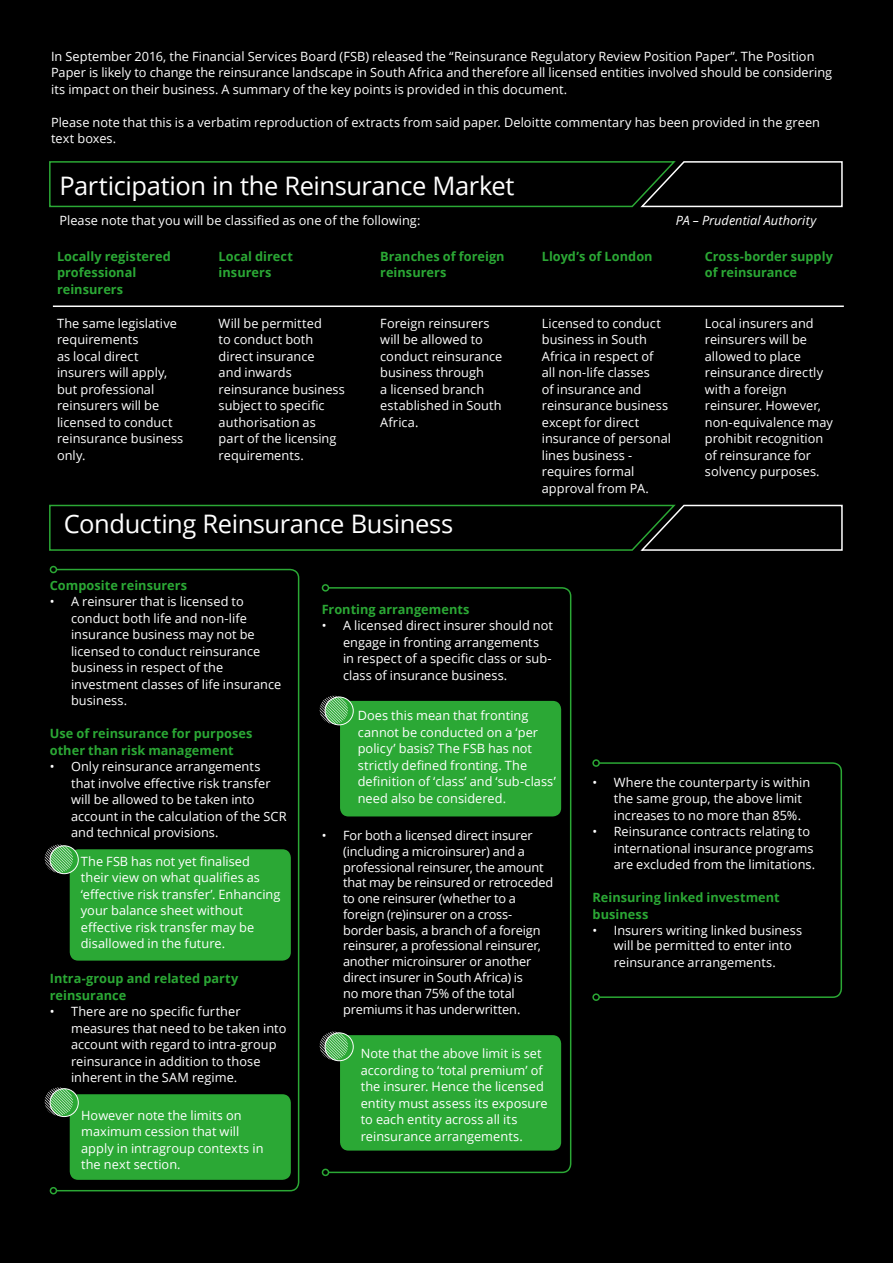
<style>
.page{position:relative;width:893px;height:1263px;background:#000}
.page>*{position:absolute;margin:0;border:0;box-sizing:border-box;transform-origin:0 0}
.t1{font:25.5px "Open Sans";letter-spacing:-.015em;color:#fff}
.t2{font:12.75px/16.5px "Open Sans";color:#fff}
.t3{font:700 12.75px/16.5px "Open Sans";letter-spacing:.005em;color:#2ba835}
.t4{font:italic 12.75px "Open Sans";color:#fff}
</style>
<div class="page">
<hr style="left:53px;top:305px;width:791px;height:2px;background:#fff">
<svg style="left:49px;top:504px;width:794px;height:47px"></svg>
<svg style="left:49px;top:161px;width:794px;height:47px"></svg>
<svg style="left:327px;top:587px;width:245px;height:587px"></svg>
<div style="left:322px;top:584px;width:7px;height:8px;border:2px solid #2ba835;border-radius:50%"></div>
<div style="left:322px;top:1168px;width:7px;height:8px;border:2px solid #2ba835;border-radius:50%"></div>
<svg style="left:598px;top:762px;width:245px;height:236px"></svg>
<div style="left:592px;top:759px;width:8px;height:8px;border:2px solid #2ba835;border-radius:50%"></div>
<div style="left:592px;top:993px;width:8px;height:8px;border:2px solid #2ba835;border-radius:50%"></div>
<svg style="left:55px;top:568px;width:245px;height:624px"></svg>
<div style="left:50px;top:566px;width:7px;height:7px;border:2px solid #2ba835;border-radius:50%"></div>
<div style="left:50px;top:1187px;width:7px;height:7px;border:2px solid #2ba835;border-radius:50%"></div>
<div style="left:70px;top:849px;width:221px;height:112px;background:#2ba835;border-radius:9px"></div>
<div style="left:340px;top:701px;width:221px;height:115px;background:#2ba835;border-radius:9px"></div>
<div style="left:340px;top:1035px;width:221px;height:115px;background:#2ba835;border-radius:9px"></div>
<div style="left:70px;top:1094px;width:221px;height:86px;background:#2ba835;border-radius:9px"></div>
<div style="left:325px;top:697px;width:29px;height:28px;border:1px solid #fff;border-radius:50%"></div>
<svg style="left:319px;top:696px;width:30px;height:29px"></svg>
<div style="left:325px;top:1032px;width:29px;height:29px;border:1px solid #fff;border-radius:50%"></div>
<svg style="left:319px;top:1031px;width:30px;height:30px"></svg>
<div style="left:50px;top:845px;width:29px;height:29px;border:1px solid #fff;border-radius:50%"></div>
<svg style="left:44px;top:844px;width:30px;height:30px"></svg>
<div style="left:50px;top:1088px;width:29px;height:29px;border:1px solid #fff;border-radius:50%"></div>
<svg style="left:44px;top:1087px;width:30px;height:30px"></svg>
<p class="t2" style="left:51px;top:48px;width:783px">In September 2016, the Financial Services Board (FSB) released the “Reinsurance Regulatory Review Position Paper”. The Position<br>Paper is likely to change the reinsurance landscape in South Africa and therefore all licensed entities involved should be considering its impact on their business. A summary of the key points is provided in this document.</p>
<p class="t2" style="left:51px;top:114px;width:771px">Please note that this is a verbatim reproduction of extracts from said paper. Deloitte commentary has been provided in the green text boxes.</p>
<h1 class="t1" style="left:60px;top:169px;width:456px">Participation in the Reinsurance Market</h1>
<p class="t2" style="left:60px;top:212px;width:362px">Please note that you will be classified as one of the following:</p>
<p class="t4" style="left:676px;top:212px;width:142px">PA – Prudential Authority</p>
<p class="t3" style="left:57px;top:247px;width:115px">Locally registered professional reinsurers</p>
<p class="t3" style="left:219px;top:247px;width:76px">Local direct insurers</p>
<p class="t3" style="left:380px;top:247px;width:126px">Branches of foreign reinsurers</p>
<p class="t3" style="left:542px;top:247px;width:112px">Lloyd’s of London</p>
<p class="t3" style="left:705px;top:247px;width:130px">Cross-border supply of reinsurance</p>
<p class="t2" style="left:57px;top:315px;width:128px">The same legislative requirements<br>as local direct insurers will apply, but professional reinsurers will be licensed to conduct reinsurance business only.</p>
<p class="t2" style="left:219px;top:315px;width:128px">Will be permitted<br>to conduct both direct insurance<br>and inwards reinsurance business subject to specific authorisation as<br>part of the licensing requirements.</p>
<p class="t2" style="left:380px;top:315px;width:124px">Foreign reinsurers will be allowed to conduct reinsurance business through<br>a licensed branch established in South<br>Africa.</p>
<p class="t2" style="left:542px;top:315px;width:131px">Licensed to conduct business in South<br>Africa in respect of<br>all non-life classes<br>of insurance and reinsurance business except for direct insurance of personal lines business - requires formal approval from PA.</p>
<p class="t2" style="left:705px;top:315px;width:130px">Local insurers and reinsurers will be allowed to place reinsurance directly with a foreign reinsurer. However, non-equivalence may prohibit recognition of reinsurance for solvency purposes.</p>
<h1 class="t1" style="left:64px;top:506px;width:391px">Conducting Reinsurance Business</h1>
<p class="t3" style="left:50px;top:576px;width:139px">Composite reinsurers</p>
<p class="t2" style="left:71px;top:593px;width:212px;text-indent:-21px">• A reinsurer that is licensed to conduct both life and non-life insurance business may not be licensed to conduct reinsurance business in respect of the investment classes of life insurance business.</p>
<p class="t3" style="left:50px;top:725px;width:204px">Use of reinsurance for purposes other than risk management</p>
<p class="t2" style="left:71px;top:758px;width:217px;text-indent:-21px">• Only reinsurance arrangements that involve effective risk transfer will be allowed to be taken into account in the calculation of the SCR and technical provisions.</p>
<p class="t2" style="left:81px;top:852px;width:201px">The FSB has not yet finalised their view on what qualifies as ‘effective risk transfer’. Enhancing your balance sheet without effective risk transfer may be disallowed in the future.</p>
<p class="t3" style="left:50px;top:970px;width:190px">Intra-group and related party reinsurance</p>
<p class="t2" style="left:71px;top:1003px;width:217px;text-indent:-21px">• There are no specific further measures that need to be taken into account with regard to intra-group reinsurance in addition to those inherent in the SAM regime.</p>
<p class="t2" style="left:81px;top:1106px;width:184px">However note the limits on maximum cession that will apply in intragroup contexts in the next section.</p>
<p class="t3" style="left:322px;top:601px;width:149px">Fronting arrangements</p>
<p class="t2" style="left:343px;top:617px;width:211px;text-indent:-21px">• A licensed direct insurer should not engage in fronting arrangements in respect of a specific class or sub&shy;class of insurance business.</p>
<p class="t2" style="left:358px;top:707px;width:200px">Does this mean that fronting cannot be conducted on a ‘per policy’ basis? The FSB has not strictly defined fronting. The definition of ‘class’ and ‘sub-class’ need also be considered.</p>
<p class="t2" style="left:343px;top:827px;width:212px;line-height:15.8px;text-indent:-21px">• For both a licensed direct insurer (including a microinsurer) and a professional reinsurer, the amount that may be reinsured or retroceded to one reinsurer (whether to a foreign (re)insurer on a cross&shy;border basis, a branch of a foreign reinsurer, a professional reinsurer, another microinsurer or another direct insurer in South Africa) is<br>no more than 75% of the total premiums it has underwritten.</p>
<p class="t2" style="left:361px;top:1045px;width:188px">Note that the above limit is set according to ‘total premium’ of the insurer. Hence the licensed entity must assess its exposure to each entity across all its reinsurance arrangements.</p>
<p class="t2" style="left:614px;top:774px;width:198px;text-indent:-21px">• Where the counterparty is within the same group, the above limit increases to no more than 85%.</p>
<p class="t2" style="left:614px;top:823px;width:203px;text-indent:-21px">• Reinsurance contracts relating to international insurance programs are excluded from the limitations.</p>
<p class="t3" style="left:592px;top:889px;width:189px">Reinsuring linked investment business</p>
<p class="t2" style="left:614px;top:922px;width:190px;line-height:16px;text-indent:-21px">• Insurers writing linked business will be permitted to enter into reinsurance arrangements.</p>
</div>
